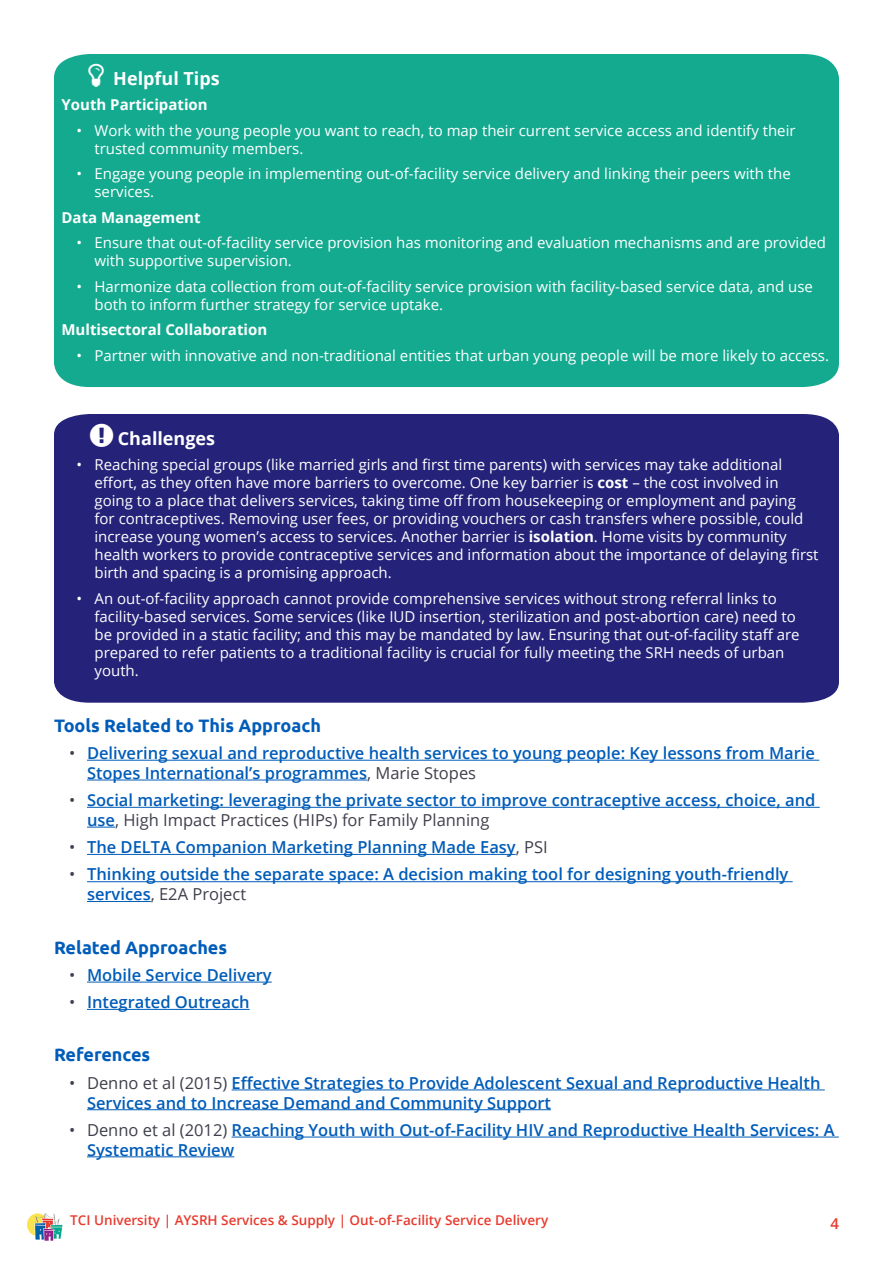
<style>
.page{position:relative;width:893px;height:1263px;background:#fff}
.page>*{position:absolute;margin:0;border:0;box-sizing:border-box;transform-origin:0 0}
.H5_Small_Blue{font:700 18px "Ubuntu";color:#005cb9}
.Box_Text_Title{font:700 18px "Open Sans";color:#fff}
.t1{font:600 16.5px/19.8px "Open Sans";color:#005cb9}
.t2{font:15px/18px "Open Sans";color:#fff}
.Box_Text{font:700 15px "Open Sans";color:#fff}
.t3{font:600 15px "Open Sans";color:#e73b2e}
.t4{font:600 13.5px "Open Sans";color:#e73b2e}
.s1{font-weight:700}
.s2{font-weight:400;color:#3f3f4c}
</style>
<div class="page">
<img style="left:27px;top:1214px;width:36px;height:27px">
<hr style="left:87px;top:760px;width:732px;height:1px;background:#005cb9">
<hr style="left:87px;top:779px;width:280px;height:1px;background:#005cb9">
<hr style="left:87px;top:807px;width:733px;height:1px;background:#005cb9">
<svg style="left:87px;top:827px;width:28px;height:1px"></svg>
<hr style="left:87px;top:854px;width:429px;height:1px;background:#005cb9">
<hr style="left:87px;top:881px;width:706px;height:1px;background:#005cb9">
<hr style="left:87px;top:901px;width:64px;height:1px;background:#005cb9">
<hr style="left:87px;top:982px;width:185px;height:1px;background:#005cb9">
<hr style="left:87px;top:1009px;width:163px;height:1px;background:#005cb9">
<hr style="left:232px;top:1089px;width:593px;height:1px;background:#005cb9">
<hr style="left:87px;top:1109px;width:464px;height:1px;background:#005cb9">
<hr style="left:232px;top:1136px;width:607px;height:1px;background:#005cb9">
<hr style="left:87px;top:1156px;width:147px;height:1px;background:#005cb9">
<div style="left:54px;top:414px;width:785px;height:289px;background:#252379"></div>
<div style="left:54px;top:54px;width:785px;height:333px;background:#14aa90"></div>
<svg style="left:90px;top:423px;width:23px;height:23px"></svg>
<svg style="left:88px;top:63px;width:16px;height:24px"></svg>
<p class="Box_Text_Title" style="left:113px;top:65px;width:108px">Helpful Tips</p>
<p class="Box_Text" style="left:62px;top:94px;width:148px">Youth Participation</p>
<p class="t2" style="left:94px;top:121px;width:703px;text-indent:-18px">• Work with the young people you want to reach, to map their current service access and identify their trusted community members.</p>
<p class="t2" style="left:94px;top:164px;width:698px;text-indent:-18px">• Engage young people in implementing out-of-facility service delivery and linking their peers with the services.</p>
<p class="Box_Text" style="left:62px;top:207px;width:141px">Data Management</p>
<p class="t2" style="left:94px;top:233px;width:733px;text-indent:-18px">• Ensure that out-of-facility service provision has monitoring and evaluation mechanisms and are provided with supportive supervision.</p>
<p class="t2" style="left:94px;top:277px;width:720px;text-indent:-18px">• Harmonize data collection from out-of-facility service provision with facility-based service data, and use both to inform further strategy for service uptake.</p>
<p class="Box_Text" style="left:62px;top:319px;width:207px">Multisectoral Collaboration</p>
<p class="t2" style="left:76px;top:346px;width:754px">• Partner with innovative and non-traditional entities that urban young people will be more likely to access.</p>
<p class="Box_Text_Title" style="left:118px;top:425px;width:99px">Challenges</p>
<p class="t2" style="left:94px;top:455px;width:726px;text-indent:-18px">• Reaching special groups (like married girls and first time parents) with services may take additional effort, as they often have more barriers to overcome. One key barrier is <span class="s1">cost</span> – the cost involved in going to a place that delivers services, taking time off from housekeeping or employment and paying for contraceptives. Removing user fees, or providing vouchers or cash transfers where possible, could increase young women’s access to services. Another barrier is <span class="s1">isolation</span>. Home visits by community health workers to provide contraceptive services and information about the importance of delaying first birth and spacing is a promising approach.</p>
<p class="t2" style="left:94px;top:589px;width:707px;text-indent:-18px">• An out-of-facility approach cannot provide comprehensive services without strong referral links to facility-based services. Some services (like IUD insertion, sterilization and post-abortion care) need to be provided in a static facility; and this may be mandated by law. Ensuring that out-of-facility staff are prepared to refer patients to a traditional facility is crucial for fully meeting the SRH needs of urban youth.</p>
<p class="H5_Small_Blue" style="left:54px;top:714px;width:269px">Tools Related to This Approach</p>
<p class="t1" style="left:87px;top:743px;width:729px;text-indent:-18px"><span class="s2">•</span> Delivering sexual and reproductive health services to young people: Key lessons from Marie<br>Stopes International’s programmes<span class="s2">, Marie Stopes</span></p>
<p class="t1" style="left:87px;top:790px;width:730px;text-indent:-18px"><span class="s2">•</span> Social marketing: leveraging the private sector to improve contraceptive access, choice, and use<span class="s2">, High Impact Practices (HIPs) for Family Planning</span></p>
<p class="t1" style="left:69px;top:837px;width:480px"><span class="s2">•</span> The DELTA Companion Marketing Planning Made Easy<span class="s2">, PSI</span></p>
<p class="t1" style="left:87px;top:864px;width:703px;text-indent:-18px"><span class="s2">•</span> Thinking outside the separate space: A decision making tool for designing youth-friendly services<span class="s2">, E2A Project</span></p>
<p class="H5_Small_Blue" style="left:54px;top:936px;width:175px">Related Approaches</p>
<p class="t1" style="left:69px;top:964px;width:204px"><span class="s2">•</span> Mobile Service Delivery</p>
<p class="t1" style="left:69px;top:992px;width:182px"><span class="s2">•</span> Integrated Outreach</p>
<p class="H5_Small_Blue" style="left:54px;top:1044px;width:98px">References</p>
<p class="t1" style="left:87px;top:1072px;width:735px;text-indent:-18px"><span class="s2">• Denno et al (2015)</span> Effective Strategies to Provide Adolescent Sexual and Reproductive Health<br>Services and to Increase Demand and Community Support</p>
<p class="t1" style="left:87px;top:1119px;width:749px;text-indent:-18px"><span class="s2">• Denno et al (2012)</span> Reaching Youth with Out-of-Facility HIV and Reproductive Health Services: A<br>Systematic Review</p>
<p class="t4" style="left:70px;top:1211px;width:479px">TCI University | AYSRH Services &amp; Supply | Out-of-Facility Service Delivery</p>
<p class="t3" style="left:830px;top:1214px;width:10px">4</p>
</div>
